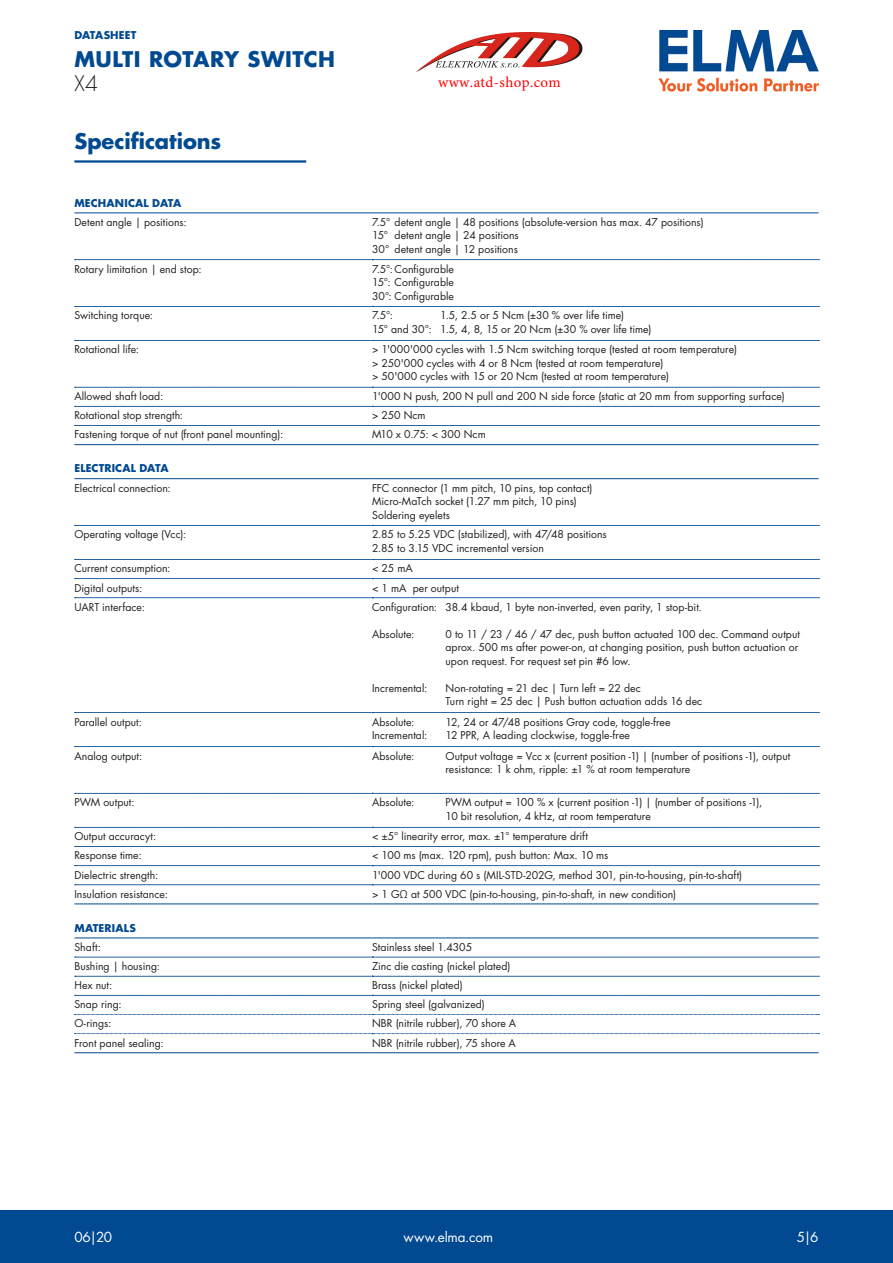
<style>
.page{position:relative;width:893px;height:1263px;background:#fff}
.page>*{position:absolute;margin:0;border:0;box-sizing:border-box;transform-origin:0 0}
.t1{font:700 21px "Futura Std";letter-spacing:.02em;color:#014990}
.t2{font:700 21px "Futura Std";color:#014990}
.t3{font:300 21px "Futura Std";color:#231f20}
.t4{font:15px "Minion Pro";letter-spacing:.025em;color:#f00}
.t5{font:13.5px "Futura Std";letter-spacing:-.01em;color:#fff}
.t6{font:10.5px/13.5px "Futura Std";letter-spacing:.005em;color:#231f20}
.t7{font:700 10.5px "Futura Std";letter-spacing:.015em;color:#014990}
</style>
<div class="page">
<img style="left:659px;top:30px;width:160px;height:62px">
<div style="left:0;top:1210px;width:893px;height:53px;background:#014990"></div>
<hr style="left:74px;top:160px;width:232px;height:3px;background:#014990">
<hr style="left:74px;top:212px;width:298px;height:1px;background:#014990">
<hr style="left:372px;top:212px;width:447px;height:1px;background:#014990">
<svg style="left:75px;top:259px;width:744px;height:1px"></svg>
<svg style="left:75px;top:306px;width:744px;height:1px"></svg>
<svg style="left:75px;top:340px;width:744px;height:1px"></svg>
<svg style="left:75px;top:387px;width:744px;height:1px"></svg>
<svg style="left:75px;top:406px;width:744px;height:1px"></svg>
<svg style="left:75px;top:425px;width:744px;height:1px"></svg>
<hr style="left:74px;top:444px;width:298px;height:1px;background:#014990">
<hr style="left:372px;top:444px;width:447px;height:1px;background:#014990">
<hr style="left:74px;top:478px;width:298px;height:1px;background:#014990">
<hr style="left:372px;top:478px;width:447px;height:1px;background:#014990">
<svg style="left:75px;top:525px;width:744px;height:1px"></svg>
<svg style="left:75px;top:559px;width:744px;height:1px"></svg>
<svg style="left:75px;top:578px;width:744px;height:1px"></svg>
<svg style="left:75px;top:597px;width:744px;height:1px"></svg>
<svg style="left:75px;top:712px;width:744px;height:1px"></svg>
<svg style="left:75px;top:746px;width:744px;height:1px"></svg>
<svg style="left:75px;top:793px;width:744px;height:1px"></svg>
<svg style="left:75px;top:827px;width:744px;height:1px"></svg>
<svg style="left:75px;top:846px;width:744px;height:1px"></svg>
<svg style="left:75px;top:865px;width:744px;height:1px"></svg>
<svg style="left:75px;top:884px;width:744px;height:1px"></svg>
<hr style="left:74px;top:903px;width:298px;height:1px;background:#014990">
<hr style="left:372px;top:903px;width:447px;height:1px;background:#014990">
<hr style="left:74px;top:937px;width:298px;height:1px;background:#014990">
<hr style="left:372px;top:937px;width:447px;height:1px;background:#014990">
<svg style="left:75px;top:957px;width:744px;height:1px"></svg>
<svg style="left:75px;top:976px;width:744px;height:1px"></svg>
<svg style="left:75px;top:995px;width:744px;height:1px"></svg>
<svg style="left:75px;top:1014px;width:744px;height:1px"></svg>
<svg style="left:75px;top:1033px;width:744px;height:1px"></svg>
<hr style="left:74px;top:1052px;width:298px;height:1px;background:#014990">
<hr style="left:372px;top:1052px;width:447px;height:1px;background:#014990">
<img style="left:415px;top:32px;width:168px;height:40px">
<p class="t7" style="left:74px;top:28px;width:64px">DATASHEET</p>
<h1 class="t1" style="left:74px;top:45px;width:262px">MULTI ROTARY SWITCH</h1>
<h1 class="t3" style="left:74px;top:70px;width:25px">X4</h1>
<h1 class="t2" style="left:74px;top:127px;width:148px">Specifications</h1>
<h2 class="t4" style="left:438px;top:72px;width:124px">www.atd-shop.com</h2>
<p class="t7" style="left:74px;top:196px;width:108px">MECHANICAL DATA</p>
<p class="t6" style="left:74px;top:215px;width:114px">Detent angle | positions:</p>
<p class="t6" style="left:372px;top:215px;width:333px">7.5° detent angle | 48 positions (absolute-version has max. 47 positions)<br>15° detent angle | 24 positions<br>30° detent angle | 12 positions</p>
<p class="t6" style="left:74px;top:262px;width:129px">Rotary limitation | end stop:</p>
<p class="t6" style="left:372px;top:262px;width:83px;text-align:justify">7.5°: Configurable 15°: Configurable 30°: Configurable</p>
<p class="t6" style="left:74px;top:309px;width:80px">Switching torque:</p>
<p class="t6" style="left:372px;top:309px;width:22px">7.5°:</p>
<p class="t6" style="left:372px;top:309px;width:281px;text-indent:68px">1.5, 2.5 or 5 Ncm (±30 % over life time)<br>15° and 30°: 1.5, 4, 8, 15 or 20 Ncm (±30 % over life time)</p>
<p class="t6" style="left:74px;top:343px;width:66px">Rotational life:</p>
<p class="t6" style="left:372px;top:343px;width:367px">&gt; 1'000'000 cycles with 1.5 Ncm switching torque (tested at room temperature) &gt; 250'000 cycles with 4 or 8 Ncm (tested at room temperature)<br>&gt; 50'000 cycles with 15 or 20 Ncm (tested at room temperature)</p>
<p class="t6" style="left:74px;top:390px;width:90px">Allowed shaft load:</p>
<p class="t6" style="left:372px;top:390px;width:414px">1'000 N push, 200 N pull and 200 N side force (static at 20 mm from supporting surface)</p>
<p class="t6" style="left:74px;top:409px;width:110px">Rotational stop strength:</p>
<p class="t6" style="left:372px;top:409px;width:55px">&gt; 250 Ncm</p>
<p class="t6" style="left:74px;top:428px;width:210px">Fastening torque of nut (front panel mounting):</p>
<p class="t6" style="left:372px;top:428px;width:115px">M10 x 0.75: &lt; 300 Ncm</p>
<p class="t7" style="left:74px;top:461px;width:96px">ELECTRICAL DATA</p>
<p class="t6" style="left:74px;top:481px;width:98px">Electrical connection:</p>
<p class="t6" style="left:372px;top:481px;width:222px">FFC connector (1 mm pitch, 10 pins, top contact)<br>Micro-MaTch socket (1.27 mm pitch, 10 pins)<br>Soldering eyelets</p>
<p class="t6" style="left:74px;top:528px;width:113px">Operating voltage (Vcc):</p>
<p class="t6" style="left:372px;top:528px;width:236px">2.85 to 5.25 VDC (stabilized), with 47/48 positions<br>2.85 to 3.15 VDC incremental version</p>
<p class="t6" style="left:74px;top:562px;width:98px">Current consumption:</p>
<p class="t6" style="left:372px;top:562px;width:42px">&lt; 25 mA</p>
<p class="t6" style="left:74px;top:581px;width:69px">Digital outputs:</p>
<p class="t6" style="left:372px;top:581px;width:88px">&lt; 1 mA per output</p>
<p class="t6" style="left:74px;top:600px;width:72px">UART interface:</p>
<p class="t6" style="left:372px;top:600px;width:331px">Configuration: 38.4 kbaud, 1 byte non-inverted, even parity, 1 stop-bit.</p>
<p class="t6" style="left:372px;top:627px;width:44px">Absolute:</p>
<p class="t6" style="left:446px;top:627px;width:356px">0 to 11 / 23 / 46 / 47 dec, push button actuated 100 dec. Command output aprox. 500 ms after power-on, at changing position, push button actuation or upon request. For request set pin #6 low.</p>
<p class="t6" style="left:372px;top:681px;width:57px">Incremental:</p>
<p class="t6" style="left:446px;top:681px;width:258px">Non-rotating = 21 dec | Turn left = 22 dec<br>Turn right = 25 dec | Push button actuation adds 16 dec</p>
<p class="t6" style="left:74px;top:715px;width:69px">Parallel output:</p>
<p class="t6" style="left:372px;top:715px;width:44px">Absolute:</p>
<p class="t6" style="left:446px;top:715px;width:227px">12, 24 or 47/48 positions Gray code, toggle-free</p>
<p class="t6" style="left:372px;top:728px;width:57px">Incremental:</p>
<p class="t6" style="left:446px;top:728px;width:186px">12 PPR, A leading clockwise, toggle-free</p>
<p class="t6" style="left:74px;top:749px;width:69px">Analog output:</p>
<p class="t6" style="left:372px;top:749px;width:44px">Absolute:</p>
<p class="t6" style="left:446px;top:749px;width:346px">Output voltage = Vcc x (current position -1) | (number of positions -1), output resistance: 1 k ohm, ripple: ±1 % at room temperature</p>
<p class="t6" style="left:74px;top:796px;width:62px">PWM output:</p>
<p class="t6" style="left:372px;top:796px;width:44px">Absolute:</p>
<p class="t6" style="left:446px;top:796px;width:318px">PWM output = 100 % x (current position -1) | (number of positions -1),<br>10 bit resolution, 4 kHz, at room temperature</p>
<p class="t6" style="left:74px;top:830px;width:83px">Output accuracyt:</p>
<p class="t6" style="left:372px;top:830px;width:217px">&lt; ±5° linearity error, max. ±1° temperature drift</p>
<p class="t6" style="left:74px;top:849px;width:69px">Response time:</p>
<p class="t6" style="left:372px;top:849px;width:238px">&lt; 100 ms (max. 120 rpm), push button: Max. 10 ms</p>
<p class="t6" style="left:74px;top:868px;width:85px">Dielectric strength:</p>
<p class="t6" style="left:372px;top:868px;width:372px">1'000 VDC during 60 s (MIL-STD-202G, method 301, pin-to-housing, pin-to-shaft)</p>
<p class="t6" style="left:74px;top:887px;width:95px">Insulation resistance:</p>
<p class="t6" style="left:372px;top:887px;width:306px">&gt; 1 GΩ at 500 VDC (pin-to-housing, pin-to-shaft, in new condition)</p>
<p class="t7" style="left:74px;top:921px;width:63px">MATERIALS</p>
<p class="t6" style="left:74px;top:940px;width:28px">Shaft:</p>
<p class="t6" style="left:372px;top:940px;width:102px">Stainless steel 1.4305</p>
<p class="t6" style="left:74px;top:959px;width:87px">Bushing | housing:</p>
<p class="t6" style="left:372px;top:959px;width:140px">Zinc die casting (nickel plated)</p>
<p class="t6" style="left:74px;top:979px;width:39px">Hex nut:</p>
<p class="t6" style="left:372px;top:979px;width:92px">Brass (nickel plated)</p>
<p class="t6" style="left:74px;top:998px;width:49px">Snap ring:</p>
<p class="t6" style="left:372px;top:998px;width:114px">Spring steel (galvanized)</p>
<p class="t6" style="left:74px;top:1017px;width:39px">O-rings:</p>
<p class="t6" style="left:372px;top:1017px;width:146px">NBR (nitrile rubber), 70 shore A</p>
<p class="t6" style="left:74px;top:1036px;width:91px">Front panel sealing:</p>
<p class="t6" style="left:372px;top:1036px;width:145px">NBR (nitrile rubber), 75 shore A</p>
<p class="t5" style="left:74px;top:1228px;width:39px">06|20</p>
<p class="t5" style="left:404px;top:1228px;width:91px">www.elma.com</p>
<p class="t5" style="left:797px;top:1228px;width:23px">5|6</p>
</div>
